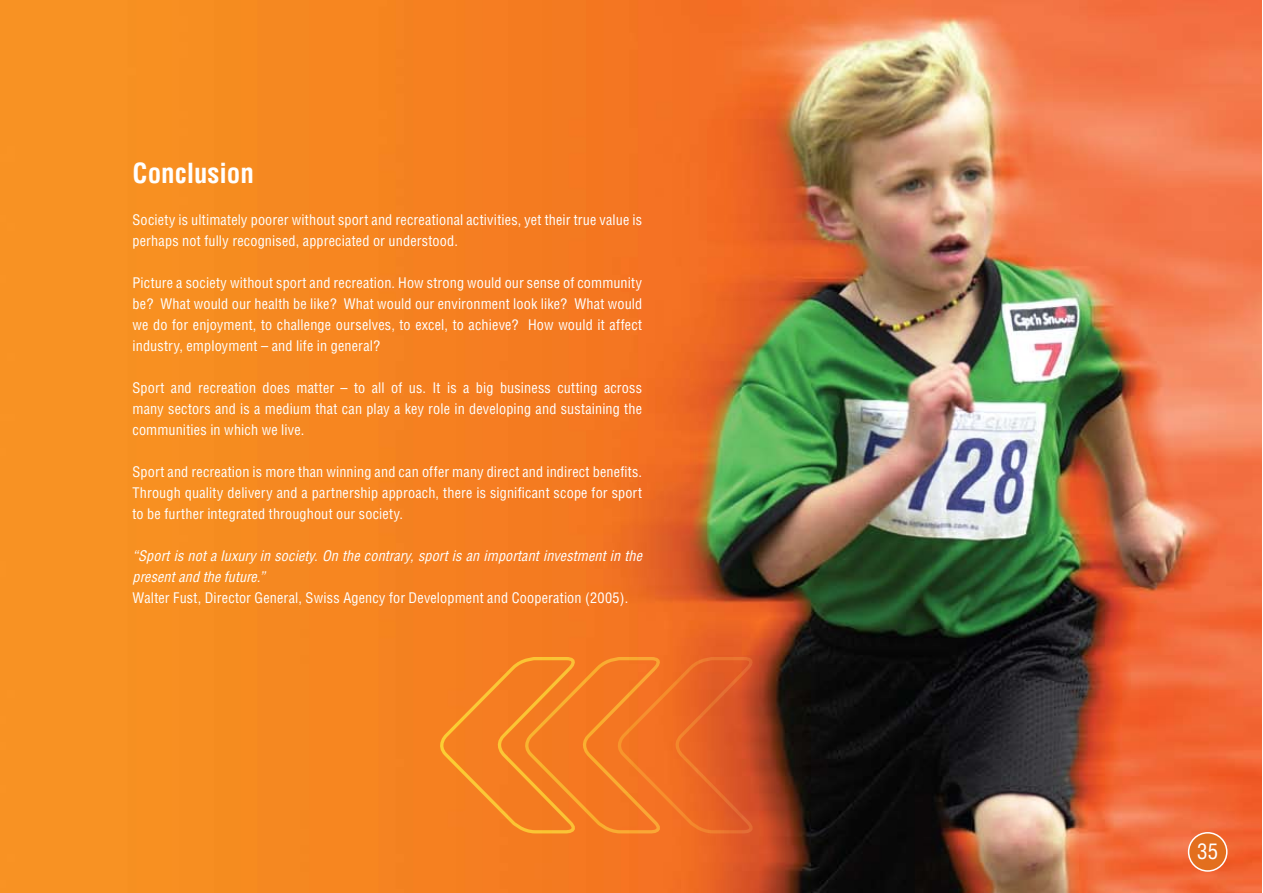
<style>
.page{position:relative;width:1263px;height:893px;background:#fff}
.page>*{position:absolute;margin:0;border:0;box-sizing:border-box;transform-origin:0 0}
.t1{font:700 condensed 27px "Helvetica";color:#fff}
.t2{font:condensed 21px "Helvetica";color:#fff}
.t3{font:condensed 14.25px/21px "Helvetica";letter-spacing:.01em;color:#fff;text-align:justify}
.t4{font:italic condensed 14.25px/21px "Helvetica";letter-spacing:.005em;color:#fff}
</style>
<div class="page">
<img style="left:0;top:0;width:1262px;height:893px">
<svg style="left:438px;top:655px;width:316px;height:180px;background:#f07623"></svg>
<div style="left:1188px;top:833px;width:39px;height:38px;background:#e36f1e;border-radius:50%"></div>
<div style="left:1188px;top:832px;width:39px;height:40px;border:2px solid #fff;border-radius:50%"></div>
<h1 class="t1" style="left:133px;top:156px;width:123px">Conclusion</h1>
<p class="t3" style="left:133px;top:209px;width:511px">Society is ultimately poorer without sport and recreational activities, yet their true value is perhaps not fully recognised, appreciated or understood.</p>
<p class="t3" style="left:133px;top:272px;width:511px">Picture a society without sport and recreation. How strong would our sense of community be? What would our health be like? What would our environment look like? What would we do for enjoyment, to challenge ourselves, to excel, to achieve? How would it affect industry, employment – and life in general?</p>
<p class="t3" style="left:133px;top:377px;width:511px">Sport and recreation does matter – to all of us. It is a big business cutting across many sectors and is a medium that can play a key role in developing and sustaining the communities in which we live.</p>
<p class="t3" style="left:133px;top:461px;width:511px">Sport and recreation is more than winning and can offer many direct and indirect benefits.<br>Through quality delivery and a partnership approach, there is significant scope for sport to be further integrated throughout our society.</p>
<p class="t4" style="left:133px;top:545px;width:511px">“Sport is not a luxury in society. On the contrary, sport is an important investment in the present and the future.”</p>
<p class="t3" style="left:133px;top:587px;width:497px">Walter Fust, Director General, Swiss Agency for Development and Cooperation (2005).</p>
<h2 class="t2" style="left:1197px;top:839px;width:23px">35</h2>
</div>
